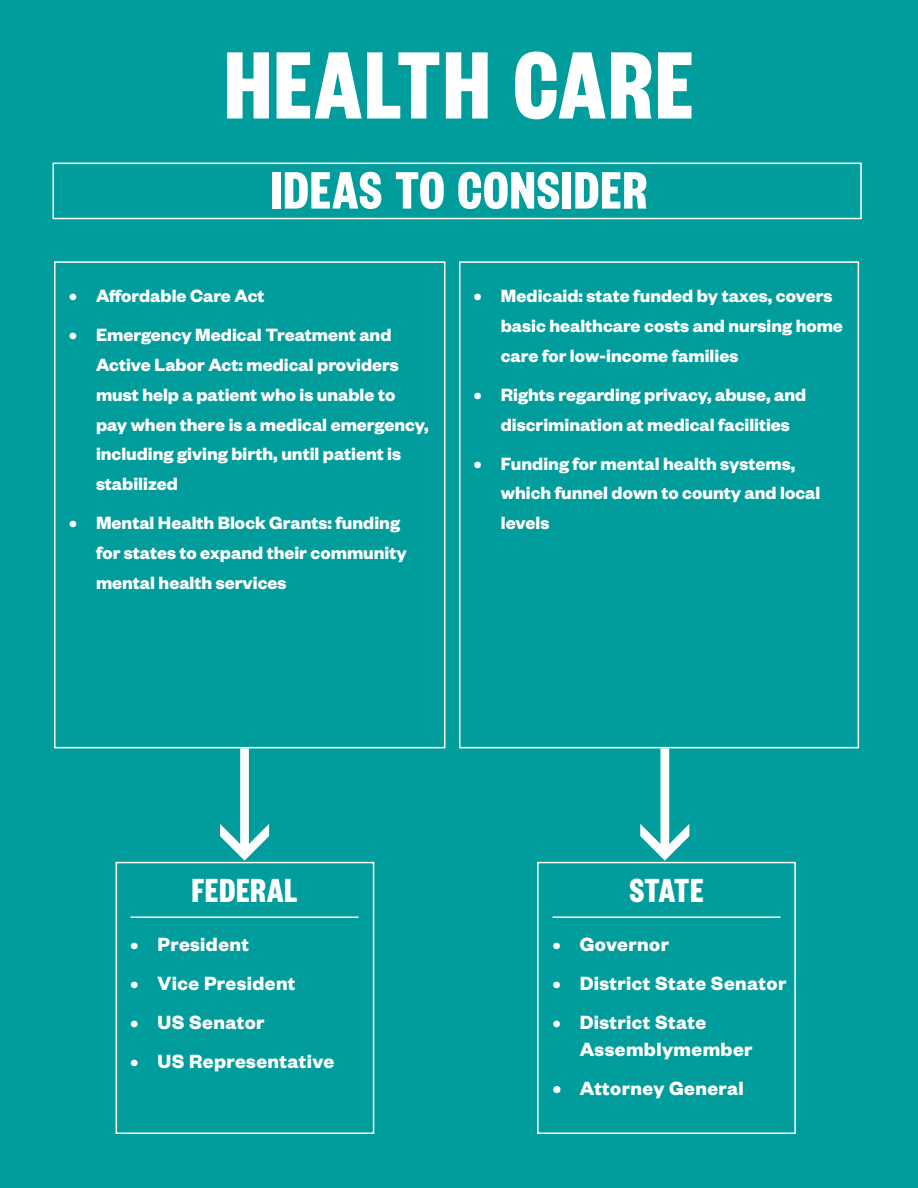
<style>
.page{position:relative;width:918px;height:1188px;background:#009d9c}
.page>*{position:absolute;margin:0;border:0;box-sizing:border-box;transform-origin:0 0}
.t1{font:700 105px "Founders Grotesk X Cond";letter-spacing:.03em;color:#fff}
.t2{font:700 57.75px "Founders Grotesk X Cond";letter-spacing:.03em;color:#fff}
.t3{font:700 36.75px "Founders Grotesk X Cond";letter-spacing:.03em;color:#fff}
.t4{font:700 21px/27px "Founders Grotesk";letter-spacing:.02em;color:#fff}
.t5{font:700 19.5px/30px "Founders Grotesk";color:#fff}
.s1{font-size:19.5px}
</style>
<div class="page">
<div style="left:459px;top:261px;width:400px;height:487px;border:2px solid #fff"></div>
<svg style="left:640px;top:748px;width:49px;height:113px"></svg>
<svg style="left:220px;top:748px;width:49px;height:113px"></svg>
<div style="left:52px;top:163px;width:810px;height:56px;border:2px solid #fff"></div>
<div style="left:116px;top:862px;width:258px;height:272px;border:2px solid #fff"></div>
<div style="left:54px;top:261px;width:391px;height:487px;border:2px solid #fff"></div>
<div style="left:537px;top:862px;width:259px;height:272px;border:2px solid #fff"></div>
<hr style="left:131px;top:916px;width:228px;height:2px;background:#fff">
<hr style="left:552px;top:916px;width:228px;height:2px;background:#fff">
<h1 class="t1" style="left:225px;top:19px;width:470px">HEALTH CARE</h1>
<h2 class="t2" style="left:271px;top:154px;width:378px">IDEAS TO CONSIDER</h2>
<p class="t5" style="left:69px;top:279px;width:197px">• Affordable Care Act</p>
<p class="t5" style="left:96px;top:318px;width:334px;text-indent:-27px">• Emergency Medical Treatment and<br>Active Labor Act: medical providers must help a patient who is unable to pay when there is a medical emergency, including giving birth, until patient is stabilized</p>
<p class="t5" style="left:96px;top:507px;width:312px;text-indent:-27px">• Mental Health Block Grants: funding for states to expand their community mental health services</p>
<p class="t5" style="left:501px;top:279px;width:344px;text-indent:-27px">• Medicaid: state funded by taxes, covers basic healthcare costs and nursing home care for low-income families</p>
<p class="t5" style="left:474px;top:378px;width:334px;text-align:center">• Rights regarding privacy, abuse, and discrimination at medical facilities</p>
<p class="t5" style="left:501px;top:447px;width:321px;text-indent:-27px">• Funding for mental health systems, which funnel down to county and local levels</p>
<h3 class="t3" style="left:192px;top:867px;width:107px">FEDERAL</h3>
<p class="t4" style="left:131px;top:929px;width:120px"><span class="s1">•</span> President</p>
<p class="t4" style="left:131px;top:968px;width:166px"><span class="s1">•</span> Vice President</p>
<p class="t4" style="left:131px;top:1007px;width:136px"><span class="s1">•</span> US Senator</p>
<p class="t4" style="left:131px;top:1046px;width:205px"><span class="s1">•</span> US Representative</p>
<h3 class="t3" style="left:630px;top:867px;width:75px">STATE</h3>
<p class="t4" style="left:553px;top:929px;width:118px"><span class="s1">•</span> Governor</p>
<p class="t4" style="left:553px;top:968px;width:235px"><span class="s1">•</span> District State Senator</p>
<p class="t4" style="left:580px;top:1007px;width:174px;text-indent:-27px"><span class="s1">•</span> District State<br>Assemblymember</p>
<p class="t4" style="left:553px;top:1073px;width:193px">• Attorney General</p>
</div>
